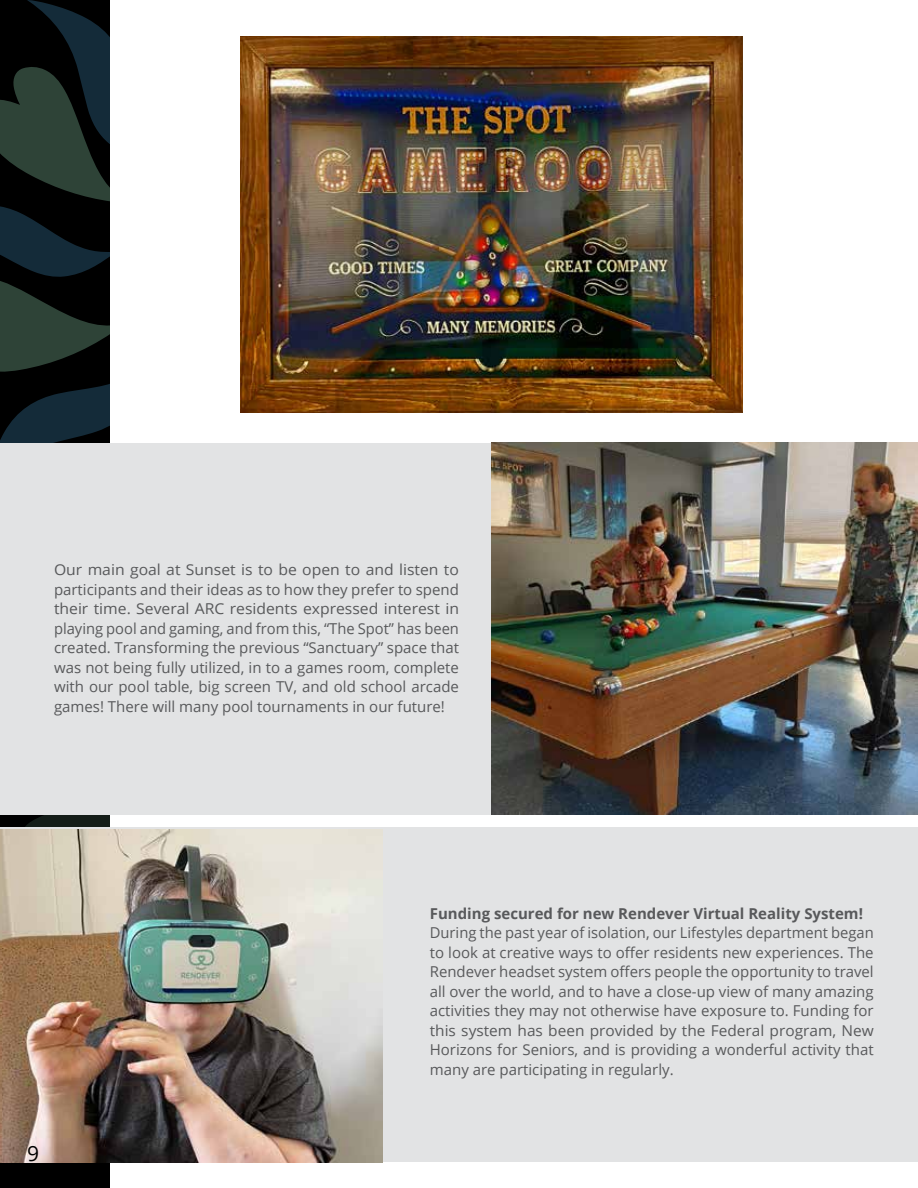
<style>
.page{position:relative;width:918px;height:1188px;background:#fff}
.page>*{position:absolute;margin:0;border:0;box-sizing:border-box;transform-origin:0 0}
.t1{font:21px "Open Sans";color:#000}
.t2{font:15px/19.5px "Open Sans";color:#58595b;text-align:justify}
.t3{font:15px/19.5px "Open Sans";color:#58595b;text-align:justify;scale:1.05 1}
.t4{font:700 15px "Open Sans";color:#58595b}
</style>
<div class="page">
<div style="left:0;top:0;width:109px;height:1188px;background:#000"></div>
<svg style="left:0;top:0;width:109px;height:827px"></svg>
<div style="left:0;top:827px;width:918px;height:335px;background:#e2e3e4"></div>
<div style="left:0;top:443px;width:918px;height:371px;background:#e2e3e4"></div>
<img style="left:241px;top:37px;width:501px;height:375px">
<img style="left:491px;top:443px;width:427px;height:371px">
<img style="left:0;top:829px;width:382px;height:333px">
<p class="t3" style="left:54px;top:560px;width:387px">Our main goal at Sunset is to be open to and listen to participants and their ideas as to how they prefer to spend their time. Several ARC residents expressed interest in playing pool and gaming, and from this, “The Spot” has been created. Transforming the previous “Sanctuary” space that was not being fully utilized, in to a games room, complete with our pool table, big screen TV, and old school arcade games! There will many pool tournaments in our future!</p>
<h1 class="t1" style="left:27px;top:1139px;width:14px">9</h1>
<p class="t4" style="left:430px;top:903px;width:435px">Funding secured for new Rendever Virtual Reality System!</p>
<p class="t2" style="left:430px;top:923px;width:445px">During the past year of isolation, our Lifestyles department began to look at creative ways to offer residents new experiences. The Rendever headset system offers people the opportunity to travel all over the world, and to have a close-up view of many amazing activities they may not otherwise have exposure to. Funding for this system has been provided by the Federal program, New Horizons for Seniors, and is providing a wonderful activity that many are participating in regularly.</p>
</div>
